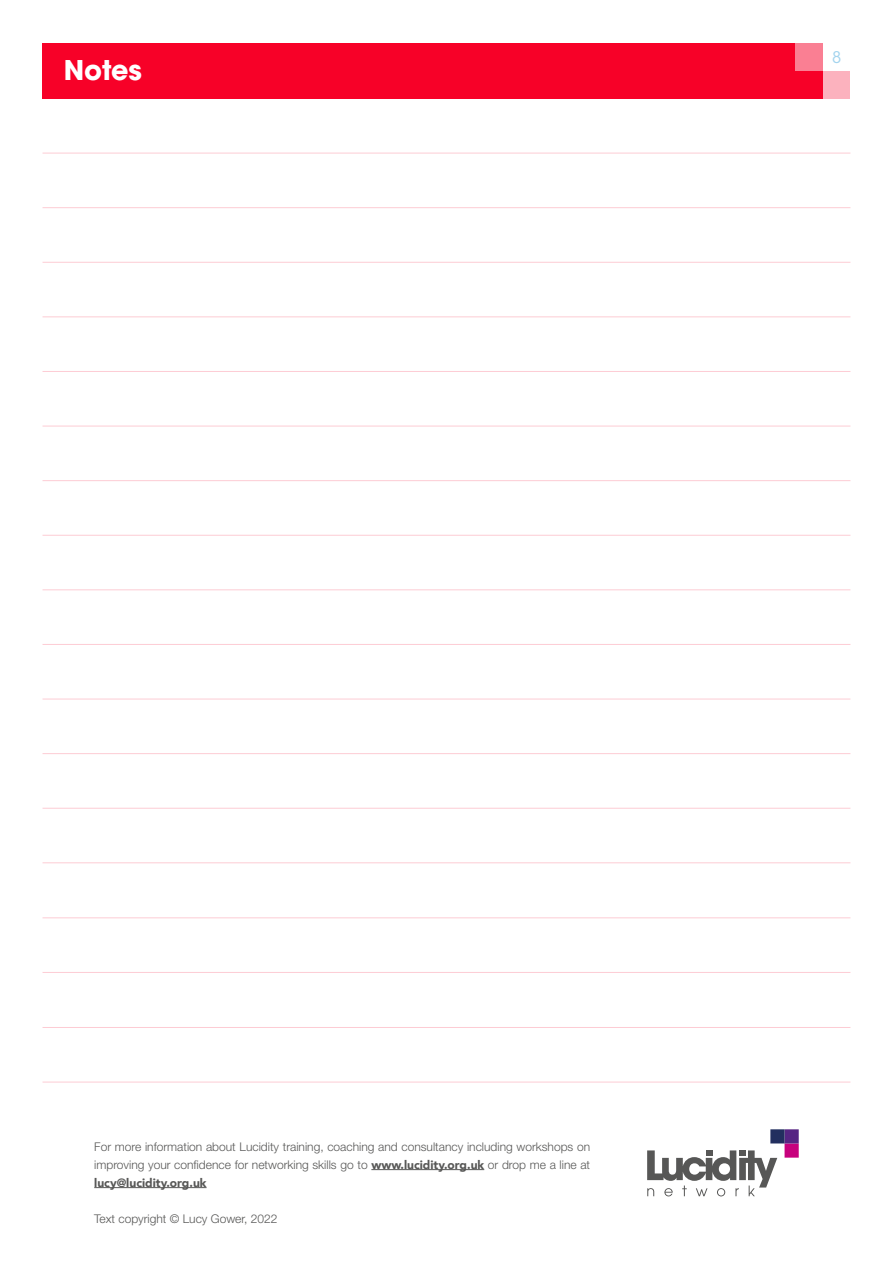
<style>
.page{position:relative;width:893px;height:1263px;background:#fff}
.page>*{position:absolute;margin:0;border:0;box-sizing:border-box;transform-origin:0 0}
.t1{font:700 27px "ITC Avant Garde Std";color:#fff}
.t2{font:15.9px "ITC Avant Garde Std";color:#a3d4ee}
.t3{font:300 12px/18px "Helvetica Neue LT Std";color:#575756}
.t4{font:900 12px "Avenir";color:#575756}
.s1{font-family:"Avenir";font-weight:900}
</style>
<div class="page">
<div style="left:43px;top:44px;width:807px;height:55px;background:#f70128"></div>
<div style="left:795px;top:44px;width:28px;height:27px;background:#fa7f93"></div>
<div style="left:823px;top:40px;width:30px;height:31px;background:#fff"></div>
<div style="left:823px;top:71px;width:27px;height:28px;background:#fcb2be"></div>
<hr style="left:43px;top:153px;width:807px;height:1px;background:#fdccd4">
<hr style="left:43px;top:207px;width:807px;height:1px;background:#fdccd4">
<hr style="left:43px;top:262px;width:807px;height:1px;background:#fdccd4">
<hr style="left:43px;top:316px;width:807px;height:1px;background:#fdccd4">
<hr style="left:43px;top:371px;width:807px;height:1px;background:#fdccd4">
<hr style="left:43px;top:426px;width:807px;height:1px;background:#fdccd4">
<hr style="left:43px;top:480px;width:807px;height:1px;background:#fdccd4">
<hr style="left:43px;top:535px;width:807px;height:1px;background:#fdccd4">
<hr style="left:43px;top:589px;width:807px;height:1px;background:#fdccd4">
<hr style="left:43px;top:644px;width:807px;height:1px;background:#fdccd4">
<hr style="left:43px;top:699px;width:807px;height:1px;background:#fdccd4">
<hr style="left:43px;top:753px;width:807px;height:1px;background:#fdccd4">
<hr style="left:43px;top:917px;width:807px;height:1px;background:#fdccd4">
<hr style="left:43px;top:972px;width:807px;height:1px;background:#fdccd4">
<hr style="left:43px;top:808px;width:807px;height:1px;background:#fdccd4">
<hr style="left:43px;top:862px;width:807px;height:1px;background:#fdccd4">
<hr style="left:43px;top:1027px;width:807px;height:1px;background:#fdccd4">
<hr style="left:43px;top:1082px;width:807px;height:1px;background:#fdccd4">
<div style="left:784px;top:1143px;width:15px;height:14px;background:#c7017d"></div>
<div style="left:785px;top:1129px;width:14px;height:14px;background:#562583"></div>
<div style="left:770px;top:1129px;width:15px;height:14px;background:#222f5f"></div>
<svg style="left:647px;top:1150px;width:130px;height:46px"></svg>
<hr style="left:371px;top:1169px;width:113px;height:1px;background:#575756">
<hr style="left:94px;top:1187px;width:113px;height:1px;background:#575756">
<h1 class="t1" style="left:64px;top:52px;width:80px">Notes</h1>
<h2 class="t2" style="left:832px;top:48px;width:11px">8</h2>
<p class="t3" style="left:94px;top:1137px;width:497px">For more information about Lucidity training, coaching and consultancy including workshops on improving your confidence for networking skills go to <span class="s1">www.lucidity.org.uk</span> or drop me a line at</p>
<p class="t4" style="left:94px;top:1172px;width:114px">lucy@lucidity.org.uk</p>
<p class="t3" style="left:94px;top:1209px;width:185px">Text copyright © Lucy Gower, 2022</p>
</div>
